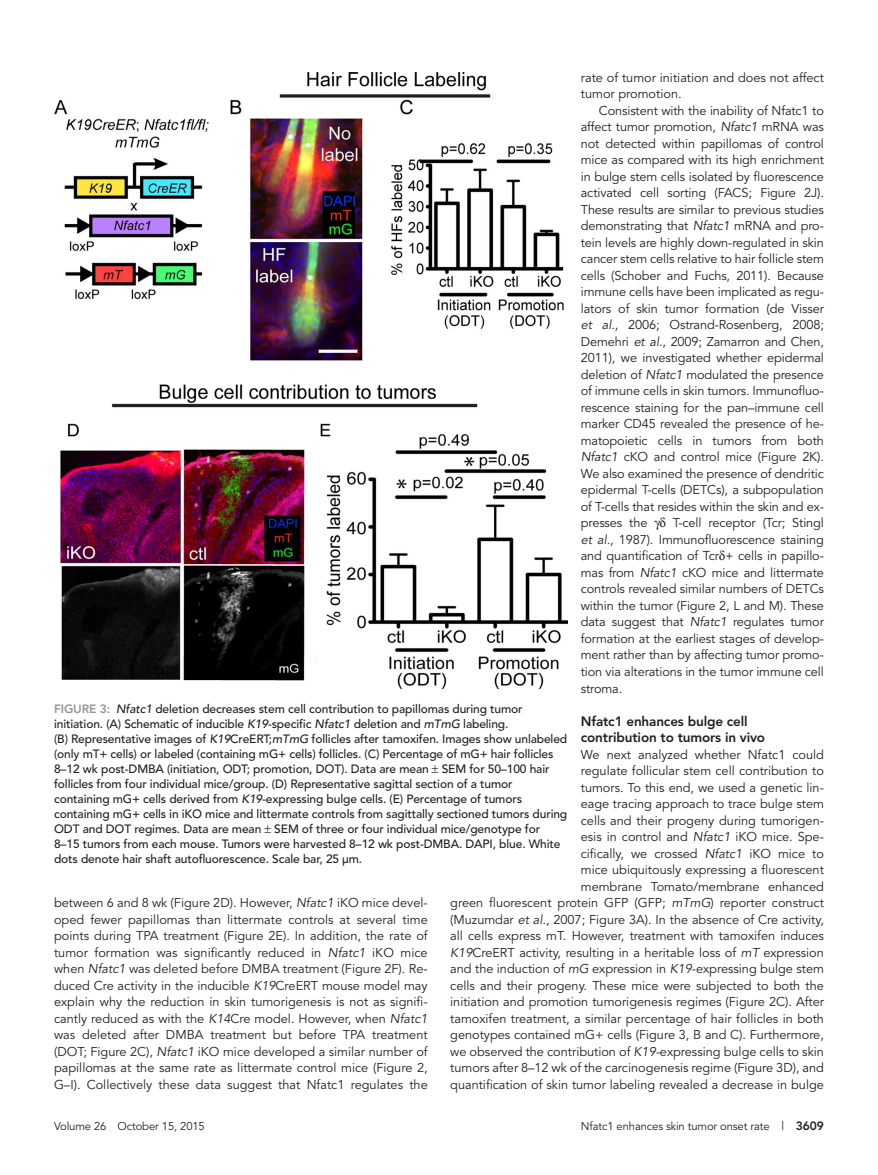
<style>
.page{position:relative;width:878px;height:1175px;background:#fff}
.page>*{position:absolute;margin:0;border:0;box-sizing:border-box;transform-origin:0 0}
.t1{font:800 13.5px/16.5px "Avenir";letter-spacing:-.01em;color:#231f20}
.Para{font:12.75px/16.5px "Avenir";letter-spacing:-.01em;color:#231f20;text-align:justify}
.ParaFL{font:12.75px/16.5px "Avenir";color:#231f20;text-align:right}
.FigCaption{font:500 12px/15px "Avenir";letter-spacing:-.01em;color:#231f20}
.t2{font:11.25px "Avenir";letter-spacing:-.01em;color:#231f20}
.s1{font-style:italic}
.s2{font-weight:800;color:#939598}
.s3{font-size:12px}
.s4{font-weight:800;font-size:12px}
</style>
<div class="page">
<img style="left:54px;top:72px;width:513px;height:616px">
<p class="Para" style="left:580px;top:69px;width:244px">rate of tumor initiation and does not affect tumor promotion.</p>
<p class="Para" style="left:580px;top:102px;width:245px;text-indent:18px">Consistent with the inability of Nfatc1 to affect tumor promotion, <span class="s1">Nfatc1</span> mRNA was not detected within papillomas of control mice as compared with its high enrichment in bulge stem cells isolated by fluorescence activated cell sorting (FACS; Figure 2J).<br>These results are similar to previous studies demonstrating that <span class="s1">Nfatc1</span> mRNA and pro&shy;tein levels are highly down-regulated in skin cancer stem cells relative to hair follicle stem cells (Schober and Fuchs, 2011). Because immune cells have been implicated as regu&shy;lators of skin tumor formation (de Visser <span class="s1">et al.</span>, 2006; Ostrand-Rosenberg, 2008; Demehri <span class="s1">et al.</span>, 2009; Zamarron and Chen, 2011), we investigated whether epidermal deletion of <span class="s1">Nfatc1</span> modulated the presence of immune cells in skin tumors. Immunofluo&shy;rescence staining for the pan–immune cell marker CD45 revealed the presence of he&shy;matopoietic cells in tumors from both <span class="s1">Nfatc1</span> cKO and control mice (Figure 2K).<br>We also examined the presence of dendritic epidermal T-cells (DETCs), a subpopulation of T-cells that resides within the skin and ex&shy;presses the</p>
<p class="Para" style="left:580px;top:515px;width:245px;text-indent:92px">T-cell receptor (Tcr; Stingl <span class="s1">et al.</span>, 1987). Immunofluorescence staining and quantification of Tcr + cells in papillo&shy;mas from <span class="s1">Nfatc1</span> cKO mice and littermate controls revealed similar numbers of DETCs within the tumor (Figure 2, L and M). These data suggest that <span class="s1">Nfatc1</span> regulates tumor formation at the earliest stages of develop&shy;ment rather than by affecting tumor promo&shy;tion via alterations in the tumor immune cell stroma.</p>
<h2 class="t1" style="left:580px;top:712px;width:186px">Nfatc1 enhances bulge cell contribution to tumors in vivo</h2>
<p class="ParaFL" style="left:450px;top:746px;width:375px">We next analyzed whether Nfatc1 could<br>regulate follicular stem cell contribution to<br>tumors. To this end, we used a genetic lin-<br>eage tracing approach to trace bulge stem<br>cells and their progeny during tumorigen-<br>esis in control and <span class="s1">Nfatc1</span> iKO mice. Spe-<br>cifically, we crossed <span class="s1">Nfatc1</span> iKO mice to<br>mice ubiquitously expressing a fluorescent<br>membrane Tomato/membrane enhanced<br>green fluorescent protein GFP (GFP; <span class="s1">mTmG</span>) reporter construct (Muzumdar <span class="s1">et al.</span>, 2007; Figure 3A). In the absence of Cre activity, all cells express mT. However, treatment with tamoxifen induces <span class="s1">K19</span>CreERT activity, resulting in a heritable loss of <span class="s1">mT</span> expression and the induction of <span class="s1">mG</span> expression in <span class="s1">K19</span>-expressing bulge stem cells and their progeny. These mice were subjected to both the initiation and promotion tumorigenesis regimes (Figure 2C). After tamoxifen treatment, a similar percentage of hair follicles in both genotypes contained mG+ cells (Figure 3, B and C). Furthermore, we observed the contribution of <span class="s1">K19-</span>expressing bulge cells to skin tumors after 8–12 wk of the carcinogenesis regime (Figure 3D), and quantification of skin tumor labeling revealed a decrease in bulge</p>
<p class="FigCaption" style="left:54px;top:701px;width:515px"><span class="s2">FIGURE 3:</span> <span class="s1">Nfatc1</span> deletion decreases stem cell contribution to papillomas during tumor initiation. (A) Schematic of inducible <span class="s1">K19</span>-specific <span class="s1">Nfatc1</span> deletion and <span class="s1">mTmG</span> labeling.<br>(B) Representative images of <span class="s1">K19</span>CreERT;<span class="s1">mTmG</span> follicles after tamoxifen. Images show unlabeled (only mT+ cells) or labeled (containing mG+ cells) follicles. (C) Percentage of mG+ hair follicles 8–12 wk post-DMBA (initiation, ODT; promotion, DOT). Data are mean SEM for 50–100 hair follicles from four individual mice/group. (D) Representative sagittal section of a tumor containing mG+ cells derived from <span class="s1">K19</span>-expressing bulge cells. (E) Percentage of tumors containing mG+ cells in iKO mice and littermate controls from sagittally sectioned tumors during ODT and DOT regimes. Data are mean SEM of three or four individual mice/genotype for 8–15 tumors from each mouse. Tumors were harvested 8–12 wk post-DMBA. DAPI, blue. White dots denote hair shaft autofluorescence. Scale bar, 25 μm.</p>
<p class="Para" style="left:54px;top:894px;width:375px">between 6 and 8 wk (Figure 2D). However, <span class="s1">Nfatc1</span> iKO mice devel&shy;oped fewer papillomas than littermate controls at several time points during TPA treatment (Figure 2E). In addition, the rate of tumor formation was significantly reduced in <span class="s1">Nfatc1</span> iKO mice when <span class="s1">Nfatc1</span> was deleted before DMBA treatment (Figure 2F). Re&shy;duced Cre activity in the inducible <span class="s1">K19</span>CreERT mouse model may explain why the reduction in skin tumorigenesis is not as signifi&shy;cantly reduced as with the <span class="s1">K14</span>Cre model. However, when <span class="s1">Nfatc1 </span>was deleted after DMBA treatment but before TPA treatment (DOT; Figure 2C), <span class="s1">Nfatc1</span> iKO mice developed a similar number of papillomas at the same rate as littermate control mice (Figure 2, G–I). Collectively these data suggest that Nfatc1 regulates the</p>
<p class="t2" style="left:54px;top:1119px;width:152px">Volume 26 October 15, 2015</p>
<p class="t2" style="left:581px;top:1119px;width:244px">Nfatc1 enhances skin tumor onset rate <span class="s3">|</span> <span class="s4">3609</span></p>
</div>
